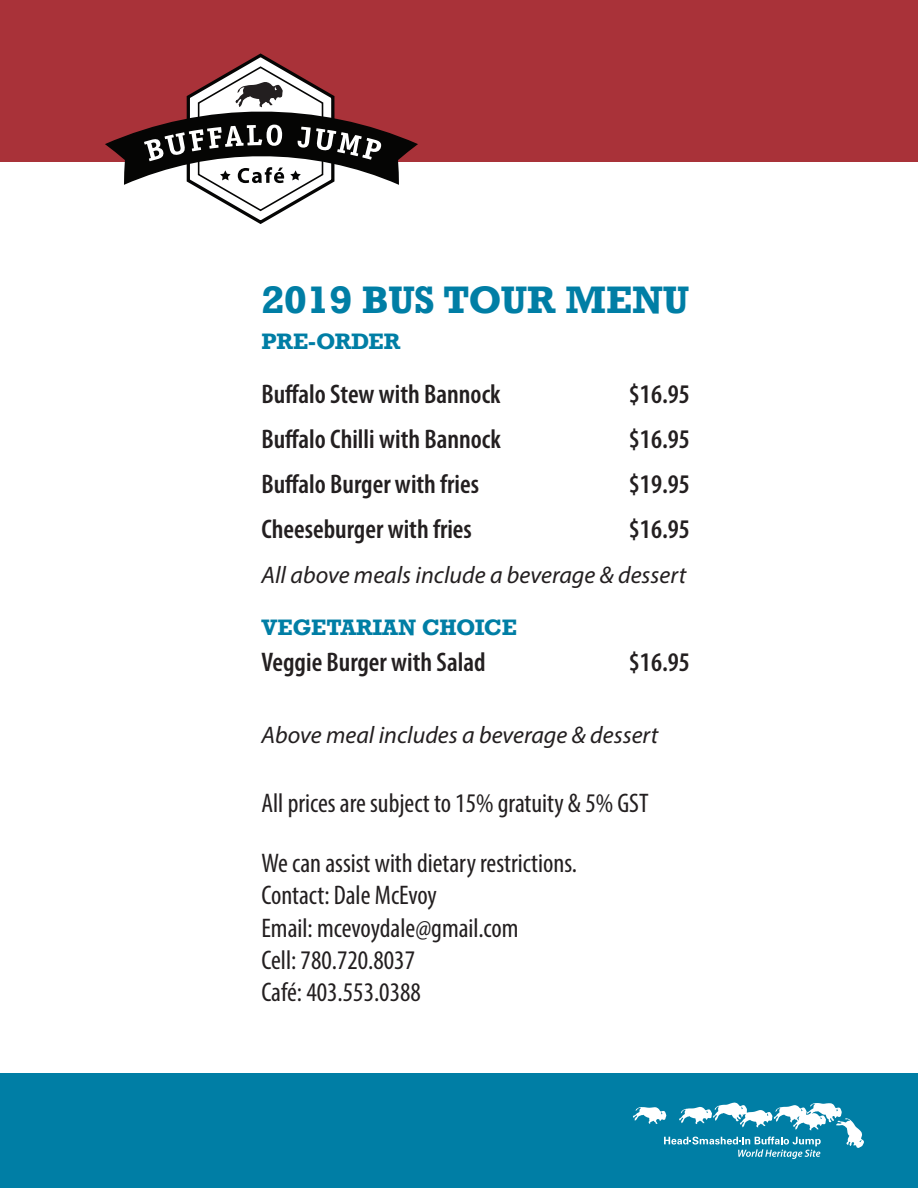
<style>
.page{position:relative;width:918px;height:1188px;background:#fff}
.page>*{position:absolute;margin:0;border:0;box-sizing:border-box;transform-origin:0 0}
.t1{font:700 36px "Rockwell";color:#007ea5}
.t2{font:condensed 27px "Myriad Pro";color:#231f20}
.t3{font:600 condensed 27px "Myriad Pro";color:#231f20}
.t4{font:italic 24px "Myriad Pro";color:#231f20}
.t5{font:700 21px "Rockwell";color:#007ea5}
</style>
<div class="page">
<div style="left:0;top:0;width:918px;height:162px;background:#a93239"></div>
<div style="left:0;top:1074px;width:918px;height:114px;background:#007ea5"></div>
<svg style="left:105px;top:53px;width:313px;height:171px"></svg>
<svg style="left:633px;top:1103px;width:231px;height:56px"></svg>
<p class="t1" style="left:261px;top:277px;width:429px">2019 BUS TOUR MENU</p>
<p class="t5" style="left:261px;top:328px;width:140px">PRE-ORDER</p>
<p class="t3" style="left:261px;top:378px;width:241px">Buffalo Stew with Bannock</p>
<p class="t3" style="left:629px;top:378px;width:62px">$16.95</p>
<p class="t3" style="left:261px;top:423px;width:241px">Buffalo Chilli with Bannock</p>
<p class="t3" style="left:629px;top:423px;width:62px">$16.95</p>
<p class="t3" style="left:261px;top:468px;width:219px">Buffalo Burger with fries</p>
<p class="t3" style="left:629px;top:468px;width:62px">$19.95</p>
<p class="t3" style="left:261px;top:513px;width:212px">Cheeseburger with fries</p>
<p class="t3" style="left:629px;top:513px;width:62px">$16.95</p>
<p class="t4" style="left:261px;top:560px;width:426px">All above meals include a beverage &amp; dessert</p>
<p class="t5" style="left:261px;top:614px;width:257px">VEGETARIAN CHOICE</p>
<p class="t3" style="left:261px;top:646px;width:226px">Veggie Burger with Salad</p>
<p class="t3" style="left:629px;top:646px;width:62px">$16.95</p>
<p class="t4" style="left:261px;top:720px;width:398px">Above meal includes a beverage &amp; dessert</p>
<p class="t2" style="left:261px;top:787px;width:389px">All prices are subject to 15% gratuity &amp; 5% GST</p>
<p class="t2" style="left:261px;top:846px;width:317px">We can assist with dietary restrictions.</p>
<p class="t2" style="left:261px;top:879px;width:177px">Contact: Dale McEvoy</p>
<p class="t2" style="left:261px;top:911px;width:259px">Email: mcevoydale@gmail.com</p>
<p class="t2" style="left:261px;top:944px;width:155px">Cell: 780.720.8037</p>
<p class="t2" style="left:261px;top:976px;width:161px">Café: 403.553.0388</p>
</div>
